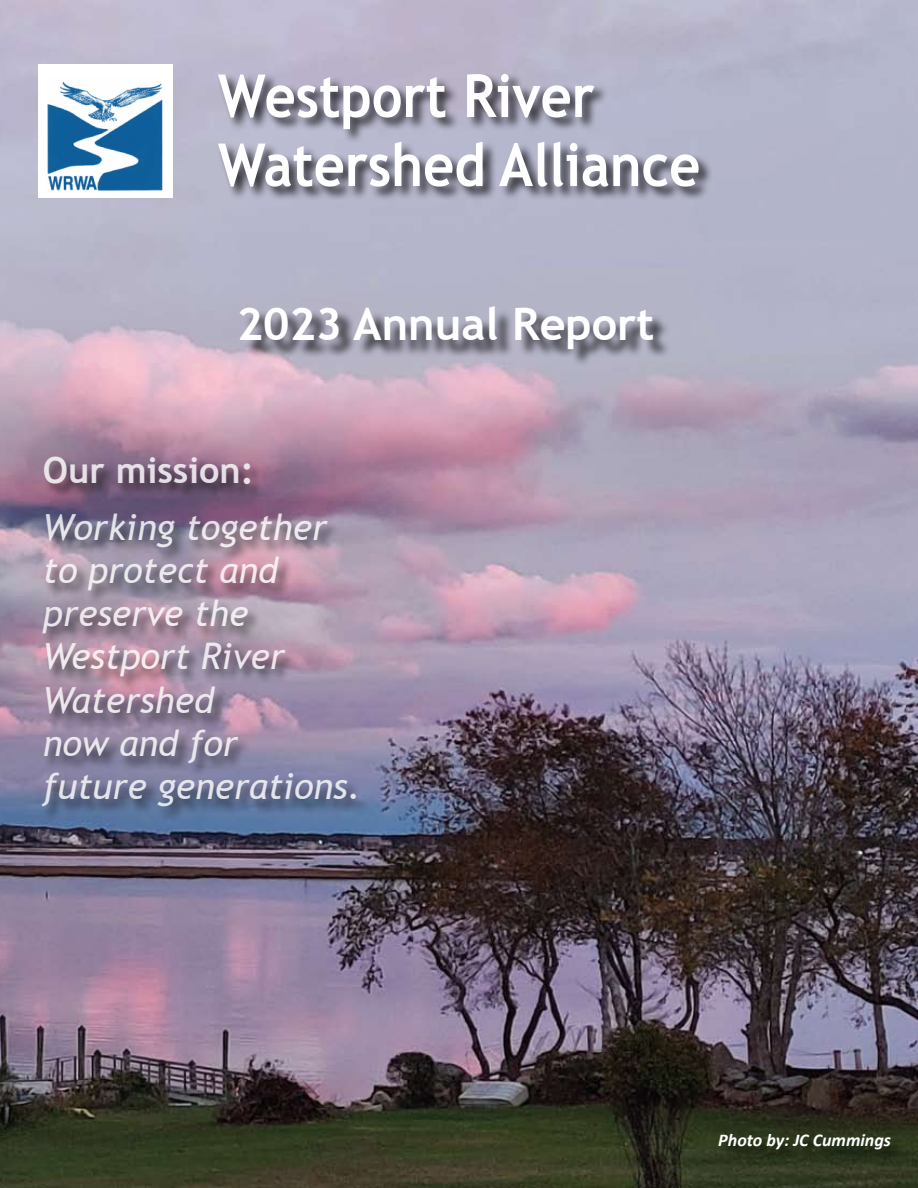
<style>
.page{position:relative;width:918px;height:1188px;background:#fff}
.page>*{position:absolute;margin:0;border:0;box-sizing:border-box;transform-origin:0 0}
.t1{font:700 59.4px/69px "Trebuchet MS";color:#fff;scale:.91 1}
.t2{font:700 45px "Trebuchet MS";color:#fff}
.t3{font:italic 36px/43.2px "Trebuchet MS";color:#fff}
.t4{font:700 36px "Trebuchet MS";color:#fff}
.t5{font:italic 700 18px "Calibri";color:#fff}
</style>
<div class="page">
<img style="left:0;top:0;width:918px;height:1188px">
<div style="left:216px;top:72px;width:672px;height:173px;background:#000;opacity:.75"></div>
<div style="left:242px;top:309px;width:676px;height:125px;background:#000;opacity:.75"></div>
<div style="left:40px;top:456px;width:388px;height:406px;background:#000;opacity:.75"></div>
<div style="left:38px;top:64px;width:134px;height:134px;background:#fff"></div>
<img style="left:47px;top:81px;width:116px;height:110px">
<div style="left:717px;top:1133px;width:201px;height:55px;background:#000;opacity:.75"></div>
<h1 class="t1" style="left:218px;top:61px;width:532px">Westport River<br>Watershed Alliance</h1>
<p class="t2" style="left:237px;top:296px;width:419px">2023 Annual Report</p>
<p class="t4" style="left:43px;top:448px;width:213px">Our mission:</p>
<p class="t3" style="left:43px;top:505px;width:320px">Working together to protect and preserve the<br>Westport River<br>Watershed<br>now and for<br>future generations.</p>
<p class="t5" style="left:718px;top:1128px;width:174px">Photo by: JC Cummings</p>
</div>
